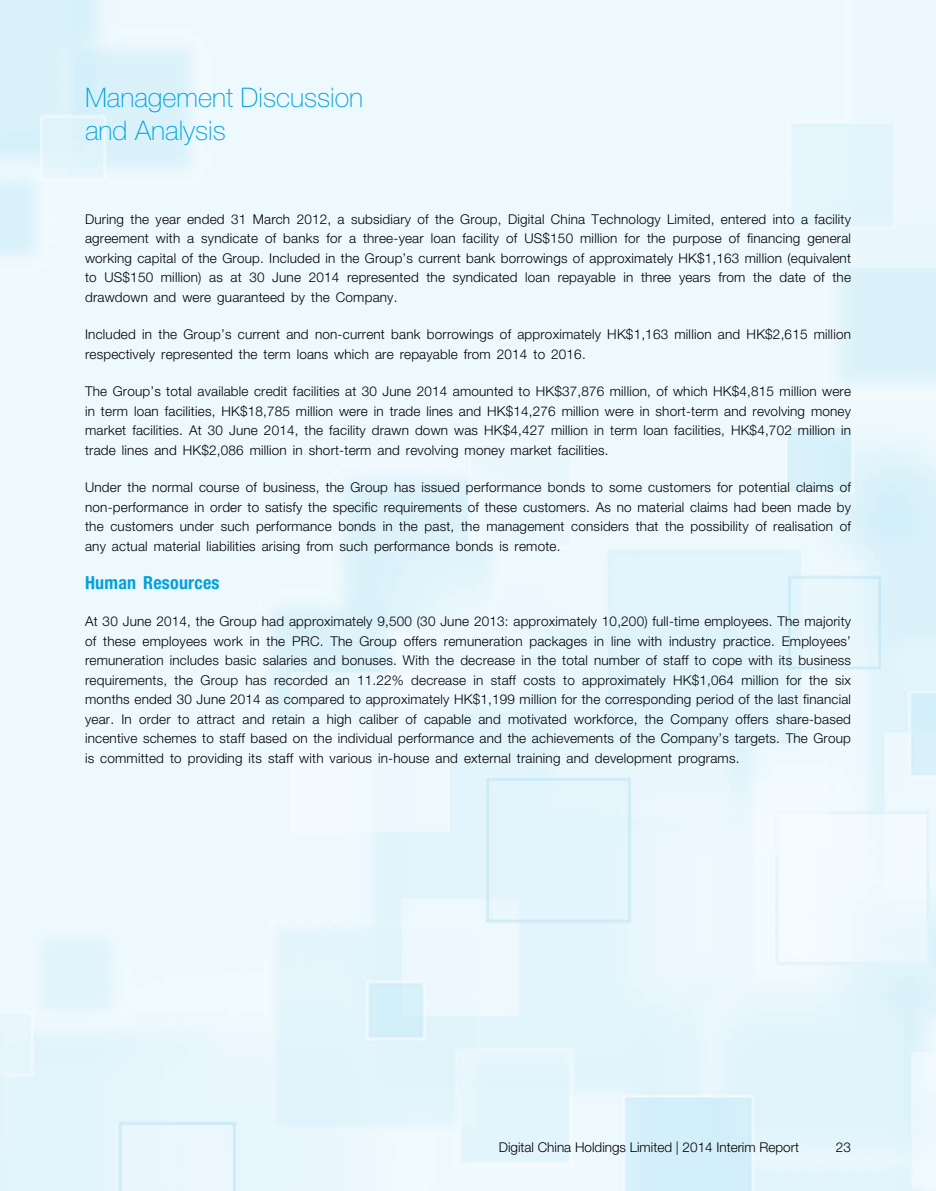
<style>
.page{position:relative;width:936px;height:1191px;background:#fff}
.page>*{position:absolute;margin:0;border:0;box-sizing:border-box;transform-origin:0 0}
.t1{font:100 27px/33px "Helvetica Neue LT Std";color:#00a1df}
.t2{font:700 condensed 18px "Helvetica Neue LT Std";letter-spacing:.01em;color:#00a1df}
.t3{font:300 13.5px/19.5px "Helvetica Neue LT Std";letter-spacing:.015em;color:#000;text-align:justify}
</style>
<div class="page">
<h1 class="t1" style="left:85px;top:81px;width:279px">Management Discussion and Analysis</h1>
<p class="t3" style="left:85px;top:209px;width:767px">During the year ended 31 March 2012, a subsidiary of the Group, Digital China Technology Limited, entered into a facility agreement with a syndicate of banks for a three-year loan facility of US$150 million for the purpose of financing general working capital of the Group. Included in the Group’s current bank borrowings of approximately HK$1,163 million (equivalent to US$150 million) as at 30 June 2014 represented the syndicated loan repayable in three years from the date of the drawdown and were guaranteed by the Company.</p>
<p class="t3" style="left:85px;top:324px;width:767px">Included in the Group’s current and non-current bank borrowings of approximately HK$1,163 million and HK$2,615 million respectively represented the term loans which are repayable from 2014 to 2016.</p>
<p class="t3" style="left:85px;top:381px;width:767px">The Group’s total available credit facilities at 30 June 2014 amounted to HK$37,876 million, of which HK$4,815 million were in term loan facilities, HK$18,785 million were in trade lines and HK$14,276 million were in short-term and revolving money market facilities. At 30 June 2014, the facility drawn down was HK$4,427 million in term loan facilities, HK$4,702 million in trade lines and HK$2,086 million in short-term and revolving money market facilities.</p>
<p class="t3" style="left:85px;top:477px;width:767px">Under the normal course of business, the Group has issued performance bonds to some customers for potential claims of non-performance in order to satisfy the specific requirements of these customers. As no material claims had been made by the customers under such performance bonds in the past, the management considers that the possibility of realisation of any actual material liabilities arising from such performance bonds is remote.</p>
<h2 class="t2" style="left:85px;top:571px;width:136px">Human Resources</h2>
<p class="t3" style="left:85px;top:611px;width:767px">At 30 June 2014, the Group had approximately 9,500 (30 June 2013: approximately 10,200) full-time employees. The majority of these employees work in the PRC. The Group offers remuneration packages in line with industry practice. Employees’ remuneration includes basic salaries and bonuses. With the decrease in the total number of staff to cope with its business requirements, the Group has recorded an 11.22% decrease in staff costs to approximately HK$1,064 million for the six months ended 30 June 2014 as compared to approximately HK$1,199 million for the corresponding period of the last financial year. In order to attract and retain a high caliber of capable and motivated workforce, the Company offers share-based incentive schemes to staff based on the individual performance and the achievements of the Company’s targets. The Group is committed to providing its staff with various in-house and external training and development programs.</p>
<p class="t3" style="left:498px;top:1137px;width:302px">Digital China Holdings Limited | 2014 Interim Report</p>
<p class="t3" style="left:835px;top:1137px;width:17px">23</p>
</div>
